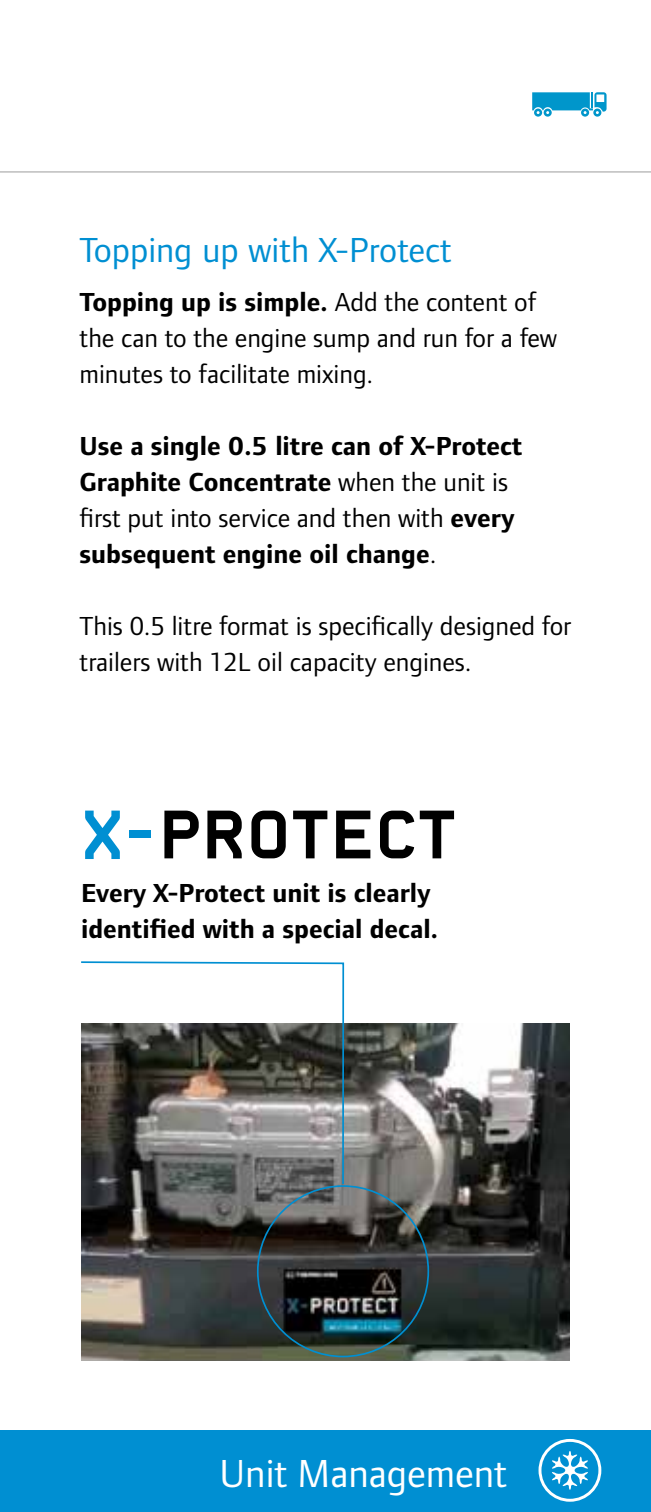
<style>
.page{position:relative;width:651px;height:1512px;background:#fff}
.page>*{position:absolute;margin:0;border:0;box-sizing:border-box;transform-origin:0 0}
.t1{font:40.5px "Foundry Form Sans";color:#fff}
.t2{font:36px "Foundry Form Sans";color:#008fd2}
.t3{font:700 27px/36px "Foundry Form Sans";color:#000}
.t4{font:27px/36px "Foundry Form Sans";color:#000}
.s1{font-weight:700}
.s2{font-weight:400}
</style>
<div class="page">
<div style="left:0;top:1431px;width:651px;height:81px;background:#008fd2"></div>
<img style="left:81px;top:1024px;width:489px;height:336px">
<svg style="left:81px;top:961px;width:264px;height:224px"></svg>
<hr style="left:0;top:172px;width:651px;height:1px;background:#9c9c9d">
<svg style="left:532px;top:92px;width:74px;height:25px"></svg>
<div style="left:538px;top:1439px;width:63px;height:62px;border:3px solid #fff;border-radius:50%"></div>
<svg style="left:552px;top:1451px;width:36px;height:38px"></svg>
<svg style="left:85px;top:810px;width:35px;height:49px"></svg>
<div style="left:129px;top:831px;width:22px;height:7px;background:#008fd2"></div>
<svg style="left:164px;top:810px;width:290px;height:48px"></svg>
<h2 class="t2" style="left:79px;top:229px;width:374px">Topping up with X-Protect</h2>
<p class="t4" style="left:79px;top:284px;width:479px"><span class="s1">Topping up is simple.</span> Add the content of the can to the engine sump and run for a few minutes to facilitate mixing.</p>
<p class="t3" style="left:79px;top:429px;width:444px">Use a single 0.5 litre can of X-Protect Graphite Concentrate <span class="s2">when the unit is first put into service and then with</span> every subsequent engine oil change<span class="s2">.</span></p>
<p class="t4" style="left:79px;top:608px;width:493px">This 0.5 litre format is specifically designed for trailers with 12L oil capacity engines.</p>
<p class="t3" style="left:81px;top:875px;width:358px">Every X-Protect unit is clearly identified with a special decal.</p>
<h1 class="t1" style="left:219px;top:1449px;width:289px">Unit Management</h1>
</div>
